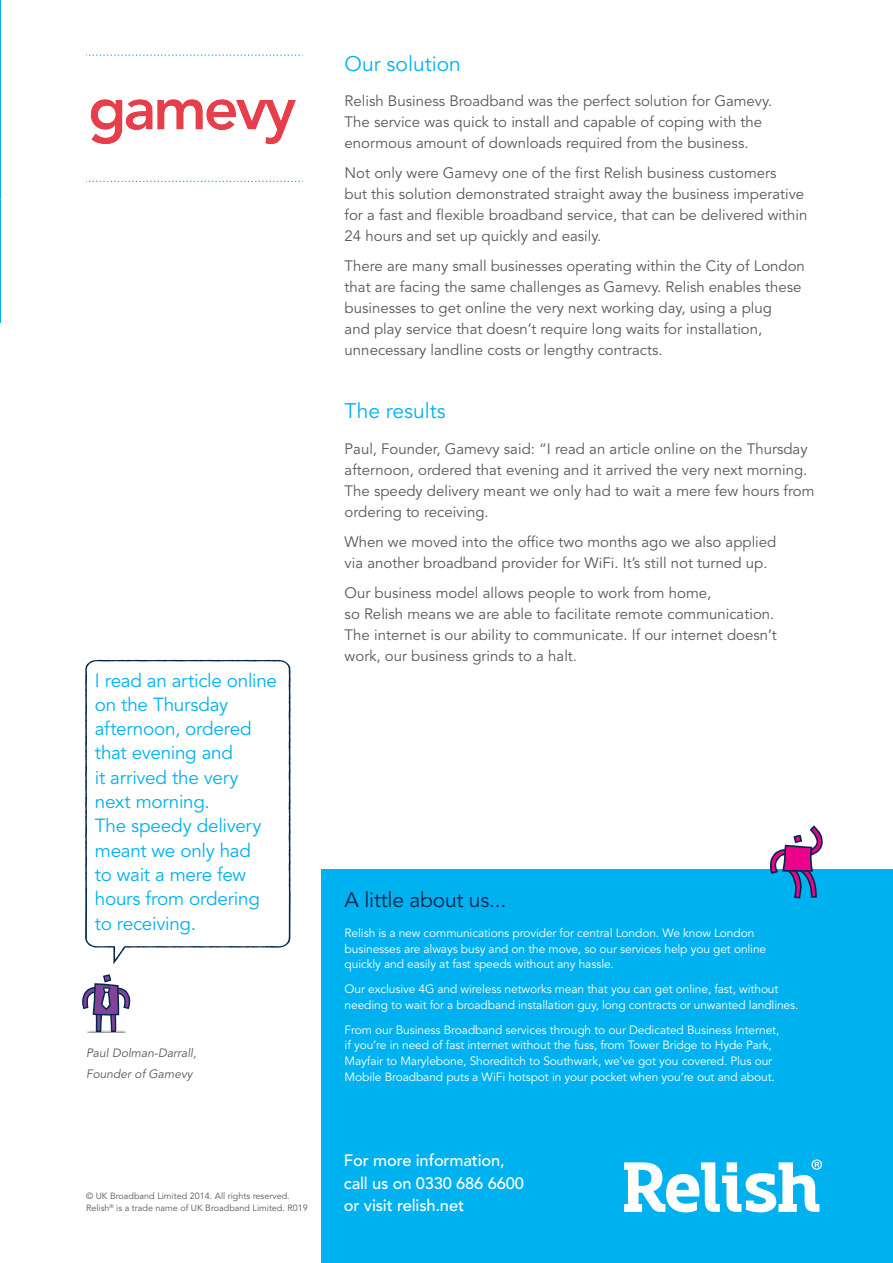
<style>
.page{position:relative;width:893px;height:1263px;background:#fff}
.page>*{position:absolute;margin:0;border:0;box-sizing:border-box;transform-origin:0 0}
.t1{font:21px "Avenir LT Std";color:#00b1ef}
.t2{font:21px "Avenir LT Std";letter-spacing:-.01em;color:#00284c}
.t3{font:18.9px/24.3px "Avenir LT Std";letter-spacing:-.015em;color:#00b1ef}
.t4{font:500 16.5px/22.5px "Avenir LT Std";letter-spacing:-.01em;color:#fff}
.t5{font:15px/21px "Avenir LT Std";color:#57585a}
.t6{font:12px/15.8px "Avenir LT Std";letter-spacing:-.01em;color:#fff}
.t7{font:italic 12px/21px "Avenir LT Std";color:#57585a}
.t8{font:9px/12px "Avenir LT Std";color:#57585a}
</style>
<div class="page">
<div style="left:322px;top:870px;width:571px;height:393px;background:#00b1ef"></div>
<hr style="left:0;top:0;width:1px;height:322px;background:#00b1ef">
<svg style="left:85px;top:660px;width:206px;height:304px"></svg>
<svg style="left:86px;top:55px;width:217px;height:1px"></svg>
<svg style="left:86px;top:181px;width:217px;height:1px"></svg>
<hr style="left:86px;top:1030px;width:40px;height:3px;background:#57585a">
<svg style="left:82px;top:974px;width:48px;height:58px"></svg>
<svg style="left:770px;top:825px;width:53px;height:73px"></svg>
<svg style="left:624px;top:1159px;width:198px;height:53px"></svg>
<img style="left:90px;top:99px;width:206px;height:45px">
<p class="t3" style="left:95px;top:668px;width:184px">I read an article online on the Thursday afternoon, ordered that evening and<br>it arrived the very next morning.<br>The speedy delivery meant we only had<br>to wait a mere few hours from ordering to receiving.</p>
<p class="t7" style="left:86px;top:1043px;width:112px">Paul Dolman-Darrall,<br>Founder of Gamevy</p>
<p class="t8" style="left:86px;top:1190px;width:223px">© UK Broadband Limited 2014. All rights reserved.<br>Relish<sup>®</sup> is a trade name of UK Broadband Limited. R019</p>
<h1 class="t1" style="left:345px;top:52px;width:118px">Our solution</h1>
<p class="t5" style="left:345px;top:91px;width:429px">Relish Business Broadband was the perfect solution for Gamevy.<br>The service was quick to install and capable of coping with the enormous amount of downloads required from the business.</p>
<p class="t5" style="left:345px;top:163px;width:464px">Not only were Gamevy one of the first Relish business customers<br>but this solution demonstrated straight away the business imperative for a fast and flexible broadband service, that can be delivered within 24 hours and set up quickly and easily.</p>
<p class="t5" style="left:345px;top:256px;width:462px">There are many small businesses operating within the City of London that are facing the same challenges as Gamevy. Relish enables these businesses to get online the very next working day, using a plug<br>and play service that doesn’t require long waits for installation, unnecessary landline costs or lengthy contracts.</p>
<h1 class="t1" style="left:345px;top:399px;width:103px">The results</h1>
<p class="t5" style="left:345px;top:438px;width:471px">Paul, Founder, Gamevy said: “I read an article online on the Thursday afternoon, ordered that evening and it arrived the very next morning.<br>The speedy delivery meant we only had to wait a mere few hours from ordering to receiving.</p>
<p class="t5" style="left:345px;top:531px;width:433px">When we moved into the office two months ago we also applied via another broadband provider for WiFi. It’s still not turned up.</p>
<p class="t5" style="left:345px;top:582px;width:434px">Our business model allows people to work from home,<br>so Relish means we are able to facilitate remote communication.<br>The internet is our ability to communicate. If our internet doesn’t work, our business grinds to a halt.</p>
<h1 class="t2" style="left:345px;top:887px;width:163px">A little about us...</h1>
<p class="t6" style="left:345px;top:925px;width:423px">Relish is a new communications provider for central London. We know London businesses are always busy and on the move, so our services help you get online quickly and easily at fast speeds without any hassle.</p>
<p class="t6" style="left:345px;top:981px;width:455px">Our exclusive 4G and wireless networks mean that you can get online, fast, without needing to wait for a broadband installation guy, long contracts or unwanted landlines.</p>
<p class="t6" style="left:345px;top:1022px;width:436px">From our Business Broadband services through to our Dedicated Business Internet, if you’re in need of fast internet without the fuss, from Tower Bridge to Hyde Park, Mayfair to Marylebone, Shoreditch to Southwark, we’ve got you covered. Plus our Mobile Broadband puts a WiFi hotspot in your pocket when you’re out and about.</p>
<p class="t4" style="left:344px;top:1149px;width:181px">For more information, call us on 0330 686 6600 or visit relish.net</p>
</div>
